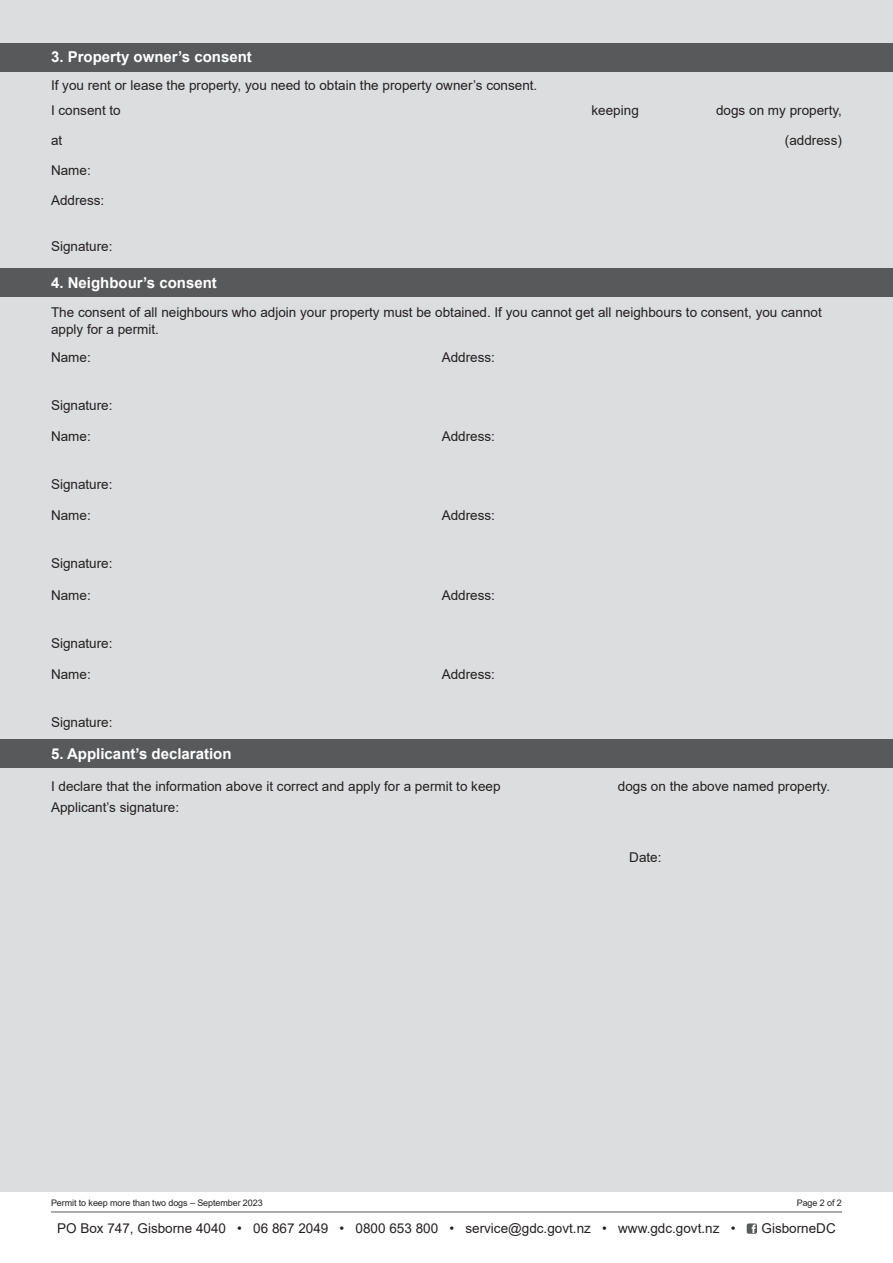
<style>
.page{position:relative;width:893px;height:1263px;background:#fff}
.page>*{position:absolute;margin:0;border:0;box-sizing:border-box;transform-origin:0 0}
.t1{font:700 15px "Arial";color:#fff}
.t2{font:13.5px/25.2px "Arial";color:#231f20}
.t3{font:9px "Arial";letter-spacing:-.01em;color:#231f20}
</style>
<div class="page">
<div style="left:0;top:0;width:893px;height:1191px;background:#dcddde"></div>
<hr style="left:51px;top:1211px;width:791px;height:1px;background:#58595b">
<svg style="left:747px;top:1223px;width:10px;height:11px"></svg>
<div style="left:0;top:43px;width:893px;height:28px;background:#58595b"></div>
<div style="left:0;top:268px;width:893px;height:29px;background:#58595b"></div>
<div style="left:0;top:739px;width:893px;height:29px;background:#58595b"></div>
<p class="t1" style="left:51px;top:46px;width:202px">3. Property owner’s consent</p>
<p class="t2" style="left:51px;top:72px;width:488px">If you rent or lease the property, you need to obtain the property owner’s consent.<br>I consent to</p>
<p class="t2" style="left:592px;top:98px;width:49px">keeping</p>
<p class="t2" style="left:716px;top:98px;width:127px">dogs on my property,</p>
<p class="t2" style="left:51px;top:128px;width:13px">at</p>
<p class="t2" style="left:785px;top:128px;width:59px">(address)</p>
<p class="t2" style="left:51px;top:158px;width:41px">Name:</p>
<p class="t2" style="left:51px;top:188px;width:55px">Address:</p>
<p class="t2" style="left:51px;top:234px;width:63px">Signature:</p>
<p class="t1" style="left:51px;top:272px;width:167px">4. Neighbour’s consent</p>
<p class="t2" style="left:51px;top:304px;width:772px;line-height:16.5px">The consent of all neighbours who adjoin your property must be obtained. If you cannot get all neighbours to consent, you cannot apply for a permit.</p>
<p class="t2" style="left:51px;top:344px;width:41px">Name:</p>
<p class="t2" style="left:442px;top:344px;width:55px">Address:</p>
<p class="t2" style="left:51px;top:392px;width:63px">Signature:</p>
<p class="t2" style="left:51px;top:424px;width:41px">Name:</p>
<p class="t2" style="left:442px;top:424px;width:55px">Address:</p>
<p class="t2" style="left:51px;top:472px;width:63px">Signature:</p>
<p class="t2" style="left:51px;top:503px;width:41px">Name:</p>
<p class="t2" style="left:442px;top:503px;width:55px">Address:</p>
<p class="t2" style="left:51px;top:551px;width:63px">Signature:</p>
<p class="t2" style="left:51px;top:582px;width:41px">Name:</p>
<p class="t2" style="left:442px;top:582px;width:55px">Address:</p>
<p class="t2" style="left:51px;top:630px;width:63px">Signature:</p>
<p class="t2" style="left:51px;top:661px;width:41px">Name:</p>
<p class="t2" style="left:442px;top:661px;width:55px">Address:</p>
<p class="t2" style="left:51px;top:709px;width:63px">Signature:</p>
<p class="t1" style="left:51px;top:743px;width:182px">5. Applicant’s declaration</p>
<p class="t2" style="left:51px;top:774px;width:451px">I declare that the information above it correct and apply for a permit to keep</p>
<p class="t2" style="left:618px;top:774px;width:214px">dogs on the above named property.</p>
<p class="t2" style="left:51px;top:794px;width:130px">Applicant’s signature:</p>
<p class="t2" style="left:629px;top:845px;width:34px">Date:</p>
<p class="t3" style="left:51px;top:1196px;width:213px">Permit to keep more than two dogs – September 2023</p>
<p class="t3" style="left:797px;top:1196px;width:47px">Page 2 of 2</p>
<p class="t2" style="left:57px;top:1215px;width:680px">PO Box 747, Gisborne 4040 • 06 867 2049 • 0800 653 800 • service@gdc.govt.nz • www.gdc.govt.nz •</p>
<p class="t2" style="left:761px;top:1215px;width:76px">GisborneDC</p>
</div>
